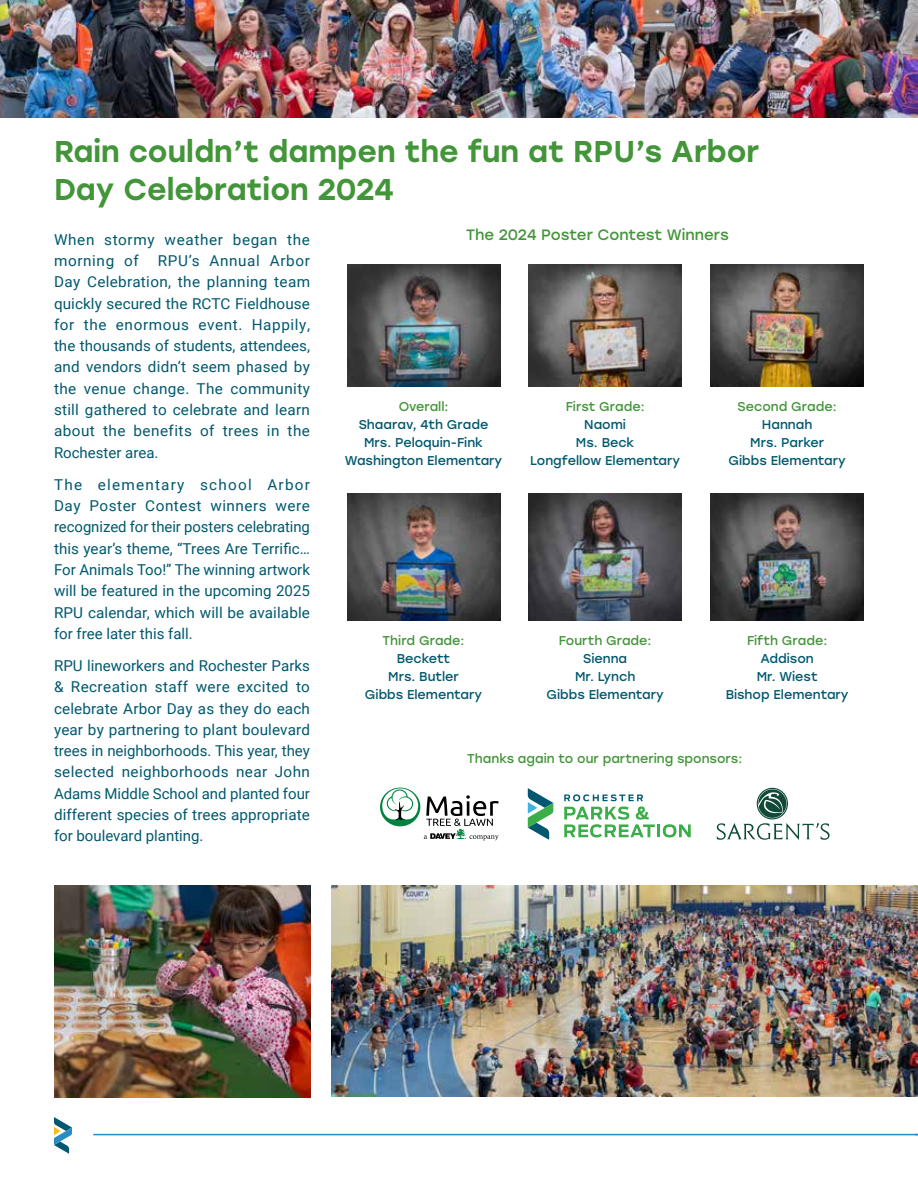
<style>
.page{position:relative;width:918px;height:1188px;background:#fff}
.page>*{position:absolute;margin:0;border:0;box-sizing:border-box;transform-origin:0 0}
.t1{font:500 30px/37.5px "Stolzl";color:#439539}
.t2{font:15px/21.3px "Roboto";letter-spacing:.005em;color:#00586e;text-align:justify}
.t3{font:15px/21.3px "Roboto";letter-spacing:.04em;color:#00586e}
.t4{font:15px "Stolzl";color:#439539}
.t5{font:12.75px/18px "Stolzl";color:#00586e;text-align:center}
.t6{font:12.75px "Stolzl";color:#439539}
</style>
<div class="page">
<svg style="left:54px;top:1117px;width:18px;height:37px"></svg>
<hr style="left:93px;top:1134px;width:825px;height:1px;background:#218dc2">
<img style="left:0;top:0;width:918px;height:118px">
<img style="left:347px;top:265px;width:153px;height:122px">
<img style="left:347px;top:493px;width:153px;height:128px">
<img style="left:529px;top:265px;width:153px;height:122px">
<img style="left:529px;top:493px;width:153px;height:128px">
<img style="left:711px;top:265px;width:153px;height:122px">
<img style="left:711px;top:493px;width:153px;height:128px">
<svg style="left:717px;top:789px;width:113px;height:51px"></svg>
<svg style="left:380px;top:788px;width:119px;height:52px"></svg>
<svg style="left:528px;top:788px;width:25px;height:52px"></svg>
<svg style="left:564px;top:794px;width:127px;height:43px"></svg>
<img style="left:54px;top:885px;width:256px;height:213px">
<img style="left:331px;top:885px;width:587px;height:212px">
<h1 class="t1" style="left:54px;top:132px;width:707px">Rain couldn’t dampen the fun at RPU’s Arbor<br>Day Celebration 2024</h1>
<p class="t3" style="left:54px;top:228px;width:258px">When stormy weather began the morning of</p>
<p class="t2" style="left:54px;top:249px;width:258px;text-indent:104px">RPU’s Annual Arbor Day Celebration, the planning team quickly secured the RCTC Fieldhouse for the enormous event. Happily, the thousands of students, attendees, and vendors didn’t seem phased by the venue change. The community still gathered to celebrate and learn about the benefits of trees in the Rochester area.</p>
<p class="t2" style="left:54px;top:473px;width:258px">The elementary school Arbor Day Poster Contest winners were recognized for their posters celebrating this year’s theme, “Trees Are Terrific… For Animals Too!” The winning artwork will be featured in the upcoming 2025<br>RPU calendar, which will be available for free later this fall.</p>
<p class="t2" style="left:54px;top:654px;width:258px">RPU lineworkers and Rochester Parks &amp; Recreation staff were excited to celebrate Arbor Day as they do each year by partnering to plant boulevard trees in neighborhoods. This year, they selected neighborhoods near John Adams Middle School and planted four different species of trees appropriate for boulevard planting.</p>
<p class="t4" style="left:466px;top:225px;width:264px">The 2024 Poster Contest Winners</p>
<p class="t6" style="left:399px;top:397px;width:51px">Overall:</p>
<p class="t5" style="left:345px;top:415px;width:159px">Shaarav, 4th Grade<br>Mrs. Peloquin-Fink<br>Washington Elementary</p>
<p class="t6" style="left:566px;top:397px;width:80px">First Grade:</p>
<p class="t5" style="left:530px;top:415px;width:152px">Naomi<br>Ms. Beck<br>Longfellow Elementary</p>
<p class="t6" style="left:738px;top:397px;width:101px">Second Grade:</p>
<p class="t5" style="left:729px;top:415px;width:119px">Hannah<br>Mrs. Parker<br>Gibbs Elementary</p>
<p class="t6" style="left:383px;top:631px;width:83px">Third Grade:</p>
<p class="t5" style="left:365px;top:649px;width:119px">Beckett<br>Mrs. Butler<br>Gibbs Elementary</p>
<p class="t6" style="left:559px;top:631px;width:94px">Fourth Grade:</p>
<p class="t5" style="left:547px;top:649px;width:119px">Sienna<br>Mr. Lynch<br>Gibbs Elementary</p>
<p class="t6" style="left:747px;top:631px;width:82px">Fifth Grade:</p>
<p class="t5" style="left:726px;top:649px;width:124px">Addison<br>Mr. Wiest<br>Bishop Elementary</p>
<p class="t6" style="left:467px;top:750px;width:277px">Thanks again to our partnering sponsors:</p>
</div>
